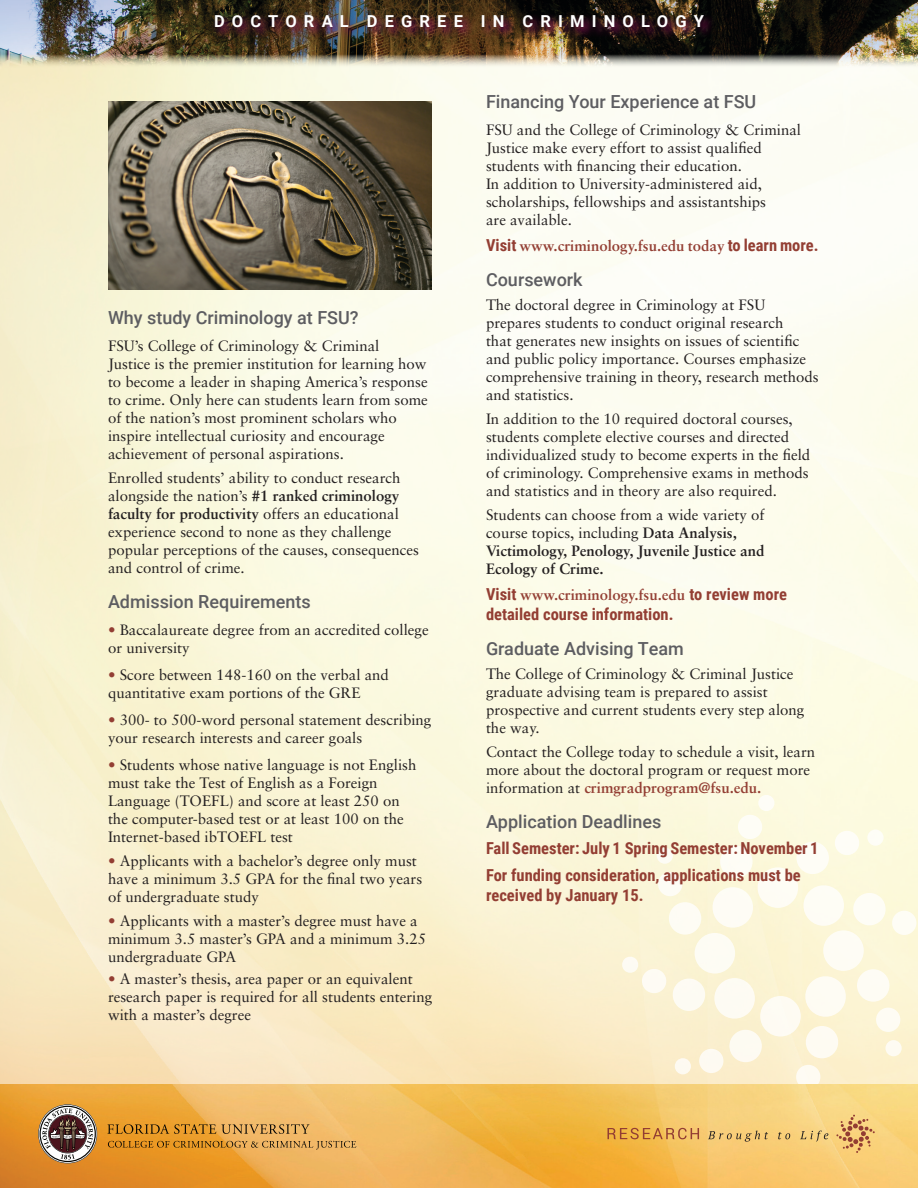
<style>
.page{position:relative;width:918px;height:1188px;background:#fff}
.page>*{position:absolute;margin:0;border:0;box-sizing:border-box;transform-origin:0 0}
.t1{font:500 18px "Roboto";color:#5d5d61}
.t2{font:700 16.5px/19.8px "Roboto Condensed";color:#933e33}
.t3{font:700 16.5px "Roboto";letter-spacing:.435em;color:#fff}
.t4{font:15px/18px "Sabon";color:#231f20}
.t5{font:700 15px "Sabon";color:#231f20}
.t6{font:700 15px "Sabon";color:#933e33}
.s1{font-weight:700}
.s2{font-weight:400}
.s3{color:#933e33}
.s4{font-family:"Roboto Condensed";font-size:16.5px}
.s5{font-weight:700;color:#933e33}
</style>
<div class="page">
<img style="left:0;top:68px;width:918px;height:1016px">
<img style="left:0;top:0;width:918px;height:68px">
<div style="left:758px;top:867px;width:40px;height:41px;background:#fefdf5;border-radius:50%"></div>
<div style="left:796px;top:842px;width:33px;height:32px;background:#fefdf6;border-radius:50%"></div>
<div style="left:835px;top:831px;width:24px;height:24px;background:#fefdf7;border-radius:50%"></div>
<div style="left:867px;top:830px;width:17px;height:16px;background:#fefef7;border-radius:50%"></div>
<div style="left:695px;top:933px;width:40px;height:41px;background:#fdfcf4;border-radius:50%"></div>
<div style="left:669px;top:902px;width:32px;height:33px;background:#fefcf4;border-radius:50%"></div>
<div style="left:658px;top:872px;width:24px;height:24px;background:#fdfcf5;border-radius:50%"></div>
<div style="left:657px;top:848px;width:16px;height:16px;background:#fdfcf5;border-radius:50%"></div>
<div style="left:760px;top:996px;width:41px;height:41px;background:#fefbf3;border-radius:50%"></div>
<div style="left:729px;top:1030px;width:33px;height:32px;background:#fdfbf2;border-radius:50%"></div>
<div style="left:699px;top:1049px;width:24px;height:24px;background:#fdfaf2;border-radius:50%"></div>
<div style="left:675px;top:1058px;width:16px;height:16px;background:#fdfaf1;border-radius:50%"></div>
<div style="left:823px;top:930px;width:41px;height:41px;background:#fefcf5;border-radius:50%"></div>
<div style="left:857px;top:969px;width:32px;height:33px;background:#fefcf4;border-radius:50%"></div>
<div style="left:876px;top:1008px;width:24px;height:24px;background:#fefcf4;border-radius:50%"></div>
<div style="left:885px;top:1040px;width:17px;height:16px;background:#fefbf2;border-radius:50%"></div>
<svg style="left:711px;top:794px;width:64px;height:136px"></svg>
<svg style="left:621px;top:956px;width:136px;height:65px"></svg>
<svg style="left:801px;top:883px;width:45px;height:45px"></svg>
<svg style="left:852px;top:891px;width:66px;height:45px"></svg>
<img style="left:0;top:1084px;width:918px;height:104px">
<svg style="left:107px;top:1124px;width:203px;height:10px;background:#bd8739"></svg>
<svg style="left:108px;top:1141px;width:248px;height:8px;background:#c38938"></svg>
<svg style="left:38px;top:1104px;width:59px;height:59px"></svg>
<svg style="left:608px;top:1128px;width:91px;height:11px"></svg>
<svg style="left:708px;top:1131px;width:60px;height:11px"></svg>
<svg style="left:778px;top:974px;width:97px;height:179px"></svg>
<img style="left:212px;top:13px;width:504px;height:27px">
<img style="left:108px;top:101px;width:324px;height:188px">
<p class="t3" style="left:214px;top:10px;width:491px">DOCTORAL DEGREE IN CRIMINOLOGY</p>
<p class="t1" style="left:108px;top:305px;width:252px">Why study Criminology at FSU?</p>
<p class="t4" style="left:108px;top:336px;width:321px">FSU’s College of Criminology &amp; Criminal<br>Justice is the premier institution for learning how to become a leader in shaping America’s response to crime. Only here can students learn from some of the nation’s most prominent scholars who</p>
<p class="t4" style="left:108px;top:426px;width:278px">inspire intellectual curiosity and encourage achievement of personal aspirations.</p>
<p class="t4" style="left:108px;top:468px;width:294px">Enrolled students’ ability to conduct research alongside the nation’s <span class="s1">#1 ranked criminology</span></p>
<p class="t5" style="left:108px;top:504px;width:292px">faculty for productivity <span class="s2">offers an educational</span></p>
<p class="t4" style="left:108px;top:522px;width:312px">experience second to none as they challenge popular perceptions of the causes, consequences and control of crime.</p>
<p class="t1" style="left:108px;top:589px;width:204px">Admission Requirements</p>
<p class="t4" style="left:108px;top:620px;width:322px"><span class="s3">•</span> Baccalaureate degree from an accredited college or university</p>
<p class="t4" style="left:108px;top:665px;width:282px"><span class="s3">•</span> Score between 148-160 on the verbal and</p>
<p class="t4" style="left:108px;top:683px;width:254px">quantitative exam portions of the GRE</p>
<p class="t4" style="left:108px;top:710px;width:325px"><span class="s3">•</span> 300- to 500-word personal statement describing your research interests and career goals</p>
<p class="t4" style="left:108px;top:755px;width:310px"><span class="s3">•</span> Students whose native language is not English must take the Test of English as a Foreign Language (TOEFL) and score at least 250 on the computer-based test or at least 100 on the Internet-based ibTOEFL test</p>
<p class="t4" style="left:108px;top:851px;width:316px"><span class="s3">•</span> Applicants with a bachelor’s degree only must have a minimum 3.5 GPA for the final two years of undergraduate study</p>
<p class="t4" style="left:108px;top:911px;width:320px"><span class="s3">•</span> Applicants with a master’s degree must have a minimum 3.5 master’s GPA and a minimum 3.25 undergraduate GPA</p>
<p class="t4" style="left:108px;top:970px;width:326px"><span class="s3">•</span> A master’s thesis, area paper or an equivalent research paper is required for all students entering with a master’s degree</p>
<p class="t1" style="left:486px;top:89px;width:272px">Financing Your Experience at FSU</p>
<p class="t4" style="left:486px;top:121px;width:317px">FSU and the College of Criminology &amp; Criminal<br>Justice make every effort to assist qualified</p>
<p class="t4" style="left:486px;top:157px;width:277px">students with financing their education.<br>In addition to University-administered aid,</p>
<p class="t4" style="left:486px;top:193px;width:282px">scholarships, fellowships and assistantships</p>
<p class="t4" style="left:486px;top:211px;width:87px">are available.</p>
<p class="t6" style="left:486px;top:236px;width:334px"><span class="s4">Visit</span> www.criminology.fsu.edu today <span class="s4">to learn more.</span></p>
<p class="t1" style="left:486px;top:267px;width:98px">Coursework</p>
<p class="t4" style="left:486px;top:296px;width:281px">The doctoral degree in Criminology at FSU</p>
<p class="t4" style="left:486px;top:314px;width:334px">prepares students to conduct original research<br>that generates new insights on issues of scientific and public policy importance. Courses emphasize comprehensive training in theory, research methods and statistics.</p>
<p class="t4" style="left:486px;top:410px;width:326px">In addition to the 10 required doctoral courses, students complete elective courses and directed individualized study to become experts in the field of criminology. Comprehensive exams in methods and statistics and in theory are also required.</p>
<p class="t4" style="left:486px;top:506px;width:280px">Students can choose from a wide variety of course topics, including <span class="s1">Data Analysis,</span></p>
<p class="t5" style="left:486px;top:541px;width:280px">Victimology, Penology, Juvenile Justice and</p>
<p class="t5" style="left:486px;top:559px;width:119px">Ecology of Crime.</p>
<p class="t6" style="left:486px;top:585px;width:303px"><span class="s4">Visit</span> www.criminology.fsu.edu <span class="s4">to review more</span></p>
<p class="t2" style="left:486px;top:603px;width:189px">detailed course information.</p>
<p class="t1" style="left:486px;top:636px;width:199px">Graduate Advising Team</p>
<p class="t4" style="left:486px;top:664px;width:309px">The College of Criminology &amp; Criminal Justice graduate advising team is prepared to assist</p>
<p class="t4" style="left:486px;top:700px;width:320px">prospective and current students every step along the way.</p>
<p class="t4" style="left:486px;top:742px;width:331px">Contact the College today to schedule a visit, learn more about the doctoral program or request more information at <span class="s5">crimgradprogram@fsu.edu.</span></p>
<p class="t1" style="left:486px;top:809px;width:177px">Application Deadlines</p>
<p class="t2" style="left:486px;top:837px;width:334px">Fall Semester: July 1 Spring Semester: November 1</p>
<p class="t2" style="left:486px;top:865px;width:316px">For funding consideration, applications must be received by January 15.</p>
</div>
